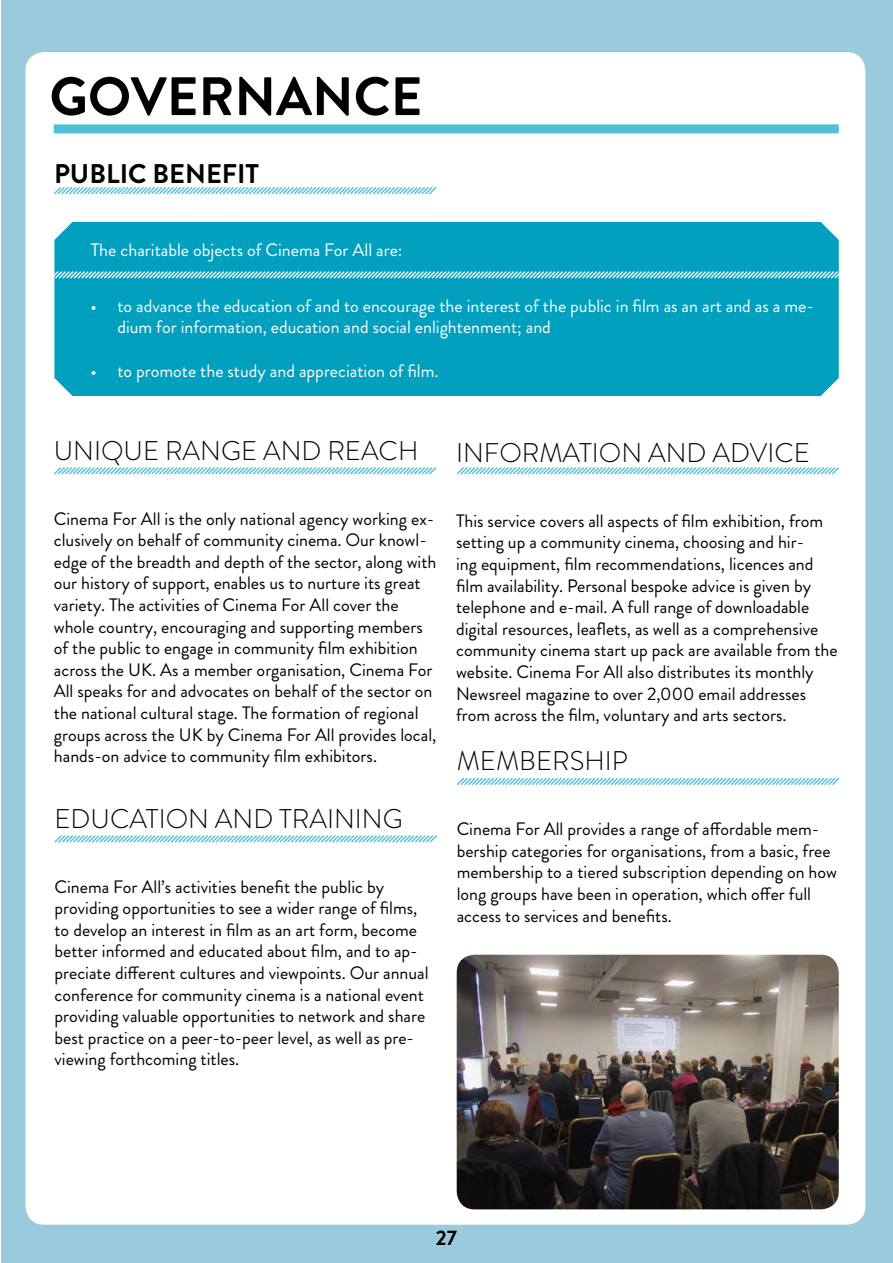
<style>
.page{position:relative;width:893px;height:1263px;background:#fff}
.page>*{position:absolute;margin:0;border:0;box-sizing:border-box;transform-origin:0 0}
.t1{font:700 54px "Brandon Grotesque";color:#000}
.t2{font:300 27px "Brandon Grotesque";color:#000}
.t3{font:700 27px "Brandon Grotesque";color:#000}
.t4{font:700 21px "Brandon Grotesque";color:#000}
.t5{font:18px/21.6px "Brandon Grotesque";color:#000}
.t6{font:18px/21px "Brandon Grotesque";color:#fffdfe}
.t7{font:18px "Brandon Grotesque";color:#fff}
</style>
<div class="page">
<div style="left:2px;top:0;width:891px;height:1263px;background:#99cbdd"></div>
<div style="left:26px;top:53px;width:839px;height:1171px;background:#fff;border-radius:18px"></div>
<div style="left:54px;top:222px;width:785px;height:174px;background:#00a0be"></div>
<div style="left:54px;top:124px;width:785px;height:9px;background:#51c0d6"></div>
<svg style="left:54px;top:187px;width:383px;height:8px"></svg>
<svg style="left:54px;top:270px;width:785px;height:10px;background:#57c0d3"></svg>
<svg style="left:54px;top:467px;width:383px;height:8px"></svg>
<svg style="left:456px;top:467px;width:383px;height:8px"></svg>
<svg style="left:54px;top:835px;width:383px;height:8px"></svg>
<svg style="left:456px;top:777px;width:384px;height:8px"></svg>
<img style="left:457px;top:955px;width:382px;height:254px">
<h1 class="t1" style="left:49px;top:59px;width:374px">GOVERNANCE</h1>
<h2 class="t3" style="left:54px;top:154px;width:207px">PUBLIC BENEFIT</h2>
<p class="t7" style="left:91px;top:238px;width:313px">The charitable objects of Cinema For All are:</p>
<p class="t6" style="left:117px;top:296px;width:698px;text-indent:-27px">• to advance the education of and to encourage the interest of the public in film as an art and as a me&shy;dium for information, education and social enlightenment; and</p>
<p class="t6" style="left:90px;top:360px;width:350px">• to promote the study and appreciation of film.</p>
<h2 class="t2" style="left:54px;top:432px;width:366px">UNIQUE RANGE AND REACH</h2>
<p class="t5" style="left:54px;top:508px;width:384px">Cinema For All is the only national agency working ex&shy;clusively on behalf of community cinema. Our knowl&shy;edge of the breadth and depth of the sector, along with our history of support, enables us to nurture its great variety. The activities of Cinema For All cover the whole country, encouraging and supporting members of the public to engage in community film exhibition across the UK. As a member organisation, Cinema For All speaks for and advocates on behalf of the sector on the national cultural stage. The formation of regional groups across the UK by Cinema For All provides local, hands-on advice to community film exhibitors.</p>
<h2 class="t2" style="left:54px;top:800px;width:350px">EDUCATION AND TRAINING</h2>
<p class="t5" style="left:54px;top:876px;width:376px">Cinema For All’s activities benefit the public by providing opportunities to see a wider range of films, to develop an interest in film as an art form, become better informed and educated about film, and to ap&shy;preciate different cultures and viewpoints. Our annual conference for community cinema is a national event providing valuable opportunities to network and share best practice on a peer-to-peer level, as well as pre&shy;viewing forthcoming titles.</p>
<h2 class="t2" style="left:456px;top:434px;width:355px">INFORMATION AND ADVICE</h2>
<p class="t5" style="left:456px;top:510px;width:383px">This service covers all aspects of film exhibition, from setting up a community cinema, choosing and hir-<br>ing equipment, film recommendations, licences and film availability. Personal bespoke advice is given by telephone and e-mail. A full range of downloadable digital resources, leaflets, as well as a comprehensive community cinema start up pack are available from the website. Cinema For All also distributes its monthly Newsreel magazine to over 2,000 email addresses from across the film, voluntary and arts sectors.</p>
<h2 class="t2" style="left:457px;top:743px;width:173px">MEMBERSHIP</h2>
<p class="t5" style="left:457px;top:818px;width:382px">Cinema For All provides a range of affordable mem&shy;bership categories for organisations, from a basic, free membership to a tiered subscription depending on how long groups have been in operation, which offer full access to services and benefits.</p>
<p class="t4" style="left:436px;top:1223px;width:23px">27</p>
</div>
